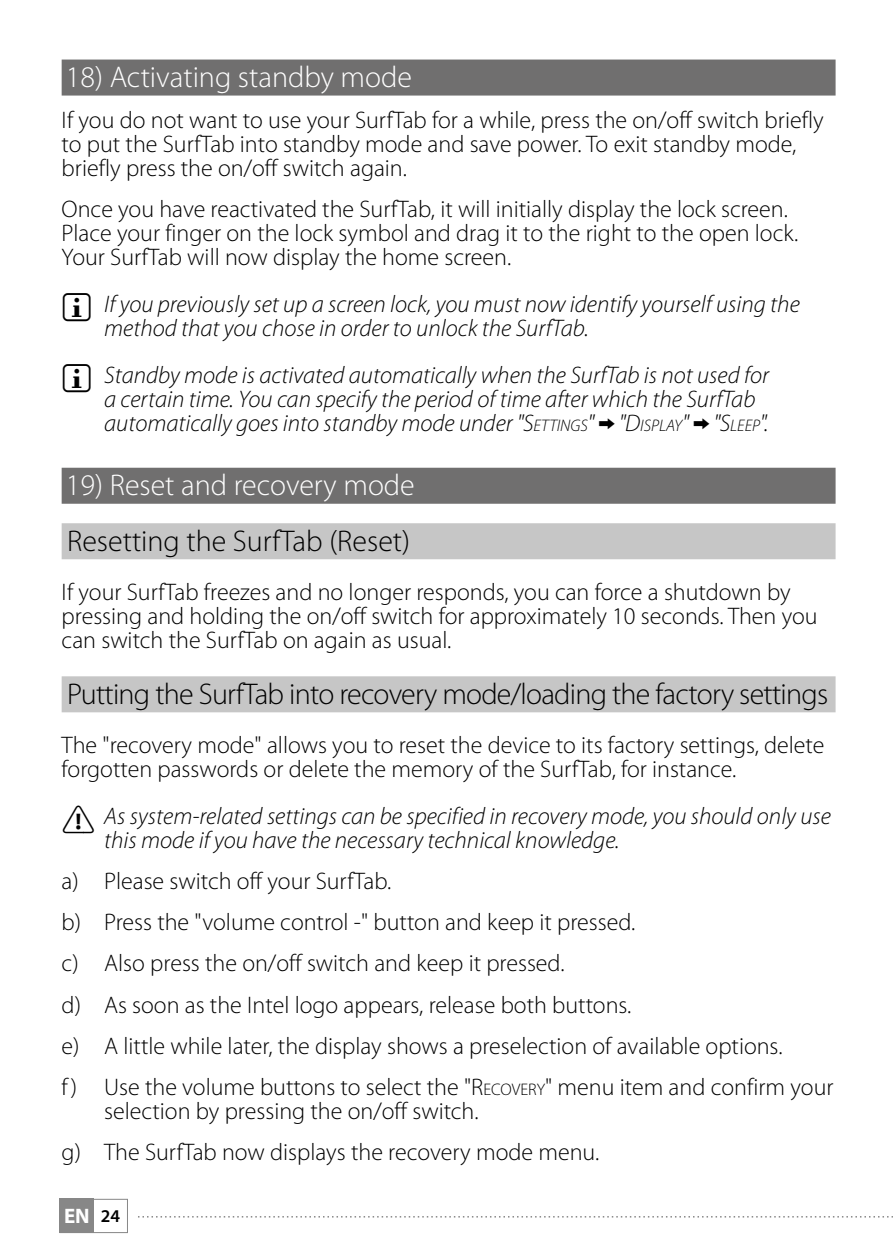
<style>
.page{position:relative;width:893px;height:1259px;background:#fff}
.page>*{position:absolute;margin:0;border:0;box-sizing:border-box;transform-origin:0 0}
.t1{font:300 30px "Myriad Pro";letter-spacing:-.025em;color:#000}
.t2{font:300 30px "Myriad Pro";color:#fff}
.t3{font:300 30px "Myriad Pro";color:#000}
.t4{font:300 24px/24px "Myriad Pro";color:#000}
.t5{font:italic 300 24px/24px "Myriad Pro";color:#000}
.t6{font:700 21px "Myriad Pro";color:#fff}
.s1{font-style:inherit}
.s2{font-size:16.8px}
.s3{font-weight:600;font-size:18px;color:#000}
</style>
<div class="page">
<div style="left:60px;top:1199px;width:34px;height:34px;background:#878787"></div>
<div style="left:60px;top:1199px;width:68px;height:34px;border:1px solid #878787"></div>
<svg style="left:138px;top:1216px;width:755px;height:1px"></svg>
<div style="left:62px;top:60px;width:774px;height:36px;background:#706f6f"></div>
<div style="left:62px;top:468px;width:774px;height:36px;background:#706f6f"></div>
<div style="left:62px;top:523px;width:774px;height:36px;background:#c6c6c6"></div>
<div style="left:62px;top:676px;width:774px;height:36px;background:#c6c6c6"></div>
<p class="t2" style="left:66px;top:61px;width:348px">18) Activating standby mode</p>
<p class="t4" style="left:62px;top:108px;width:763px">If you do not want to use your SurfTab for a while, press the on/off switch briefly to put the SurfTab into standby mode and save power. To exit standby mode, briefly press the on/off switch again.</p>
<p class="t4" style="left:62px;top:197px;width:738px">Once you have reactivated the SurfTab, it will initially display the lock screen.<br>Place your finger on the lock symbol and drag it to the right to the open lock.<br>Your SurfTab will now display the home screen.</p>
<p class="t5" style="left:104px;top:293px;width:697px">If you previously set up a screen lock, you must now identify yourself using the method that you chose in order to unlock the SurfTab.</p>
<p class="t5" style="left:104px;top:364px;width:666px">Standby mode is activated automatically when the SurfTab is not used for a certain time. You can specify the period of time after which the SurfTab automatically goes into standby mode under "<span class="s1">S</span><span class="s2">ETTINGS</span>" "<span class="s1">D</span><span class="s2">ISPLAY</span><span class="s1">"</span> "<span class="s1">S</span><span class="s2">LEEP</span>".</p>
<p class="t2" style="left:66px;top:469px;width:350px">19) Reset and recovery mode</p>
<p class="t3" style="left:67px;top:524px;width:344px">Resetting the SurfTab (Reset)</p>
<p class="t4" style="left:62px;top:580px;width:757px">If your SurfTab freezes and no longer responds, you can force a shutdown by pressing and holding the on/off switch for approximately 10 seconds. Then you can switch the SurfTab on again as usual.</p>
<p class="t1" style="left:67px;top:677px;width:763px">Putting the SurfTab into recovery mode/loading the factory settings</p>
<p class="t4" style="left:62px;top:734px;width:764px">The "recovery mode" allows you to reset the device to its factory settings, delete forgotten passwords or delete the memory of the SurfTab, for instance.</p>
<p class="t5" style="left:104px;top:805px;width:728px">As system-related settings can be specified in recovery mode, you should only use this mode if you have the necessary technical knowledge.</p>
<p class="t4" style="left:62px;top:861px;width:773px;line-height:41.1px">a) Please switch off your SurfTab.<br>b) Press the "volume control -" button and keep it pressed.<br>c) Also press the on/off switch and keep it pressed.<br>d) As soon as the Intel logo appears, release both buttons.<br>e) A little while later, the display shows a preselection of available options.<br>f ) Use the volume buttons to select the "<span class="s1">R</span><span class="s2">ECOVERY</span>" menu item and confirm your</p>
<p class="t4" style="left:62px;top:1090px;width:539px;line-height:41.1px;text-indent:43px">selection by pressing the on/off switch.<br>g) The SurfTab now displays the recovery mode menu.</p>
<p class="t6" style="left:64px;top:1202px;width:58px">EN <span class="s3">24</span></p>
</div>
